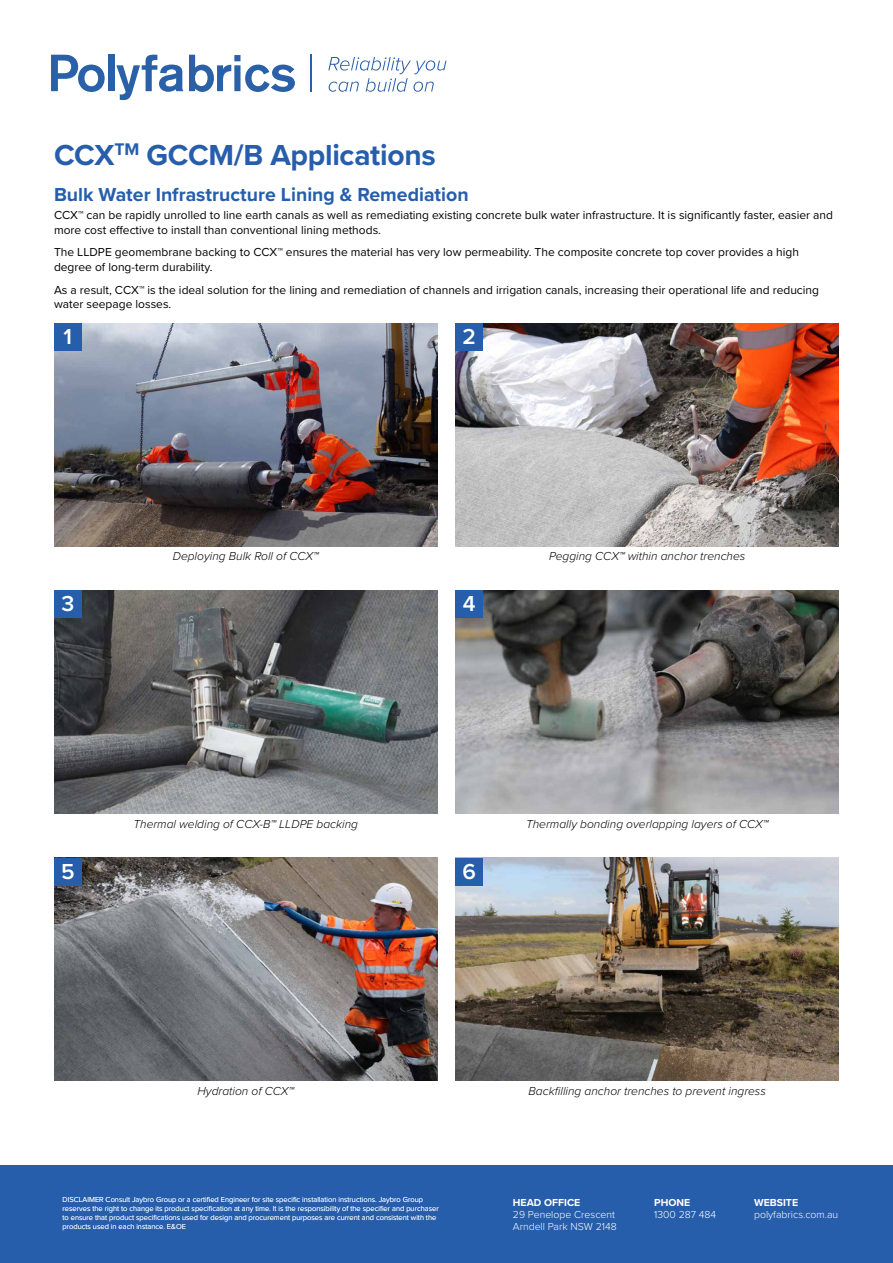
<style>
.page{position:relative;width:893px;height:1263px;background:#fff}
.page>*{position:absolute;margin:0;border:0;box-sizing:border-box;transform-origin:0 0}
.t1{font:700 30px "Proxima Nova";letter-spacing:-.01em;color:#265eac}
.t2{font:600 22.5px "Proxima Nova";color:#fff}
.t3{font:700 19.5px "Proxima Nova";color:#265eac}
.t4{font:12px/14.4px "Proxima Nova";color:#000}
.t5{font:italic 300 12px "Proxima Nova";color:#000}
.t6{font:300 10.5px/12px "Proxima Nova";color:#fff}
.t7{font:700 10.5px "Proxima Nova";color:#fff}
.t8{font:300 7.5px/9px "Proxima Nova";color:#fff}
</style>
<div class="page">
<svg style="left:51px;top:55px;width:54px;height:37px"></svg>
<div style="left:108px;top:55px;width:6px;height:36px;background:#2960a8"></div>
<svg style="left:116px;top:55px;width:67px;height:45px"></svg>
<svg style="left:189px;top:55px;width:106px;height:37px"></svg>
<hr style="left:310px;top:54px;width:2px;height:38px;background:#2960a8">
<svg style="left:328px;top:57px;width:118px;height:35px"></svg>
<div style="left:0;top:1165px;width:893px;height:98px;background:#265eac"></div>
<img style="left:54px;top:323px;width:383px;height:223px">
<img style="left:54px;top:590px;width:383px;height:223px">
<img style="left:54px;top:858px;width:383px;height:223px">
<img style="left:456px;top:323px;width:383px;height:223px">
<img style="left:455px;top:590px;width:384px;height:223px">
<img style="left:455px;top:858px;width:384px;height:223px">
<div style="left:54px;top:858px;width:28px;height:27px;background:#265eac"></div>
<div style="left:455px;top:858px;width:28px;height:27px;background:#265eac"></div>
<div style="left:54px;top:590px;width:28px;height:28px;background:#265eac"></div>
<div style="left:455px;top:590px;width:28px;height:28px;background:#265eac"></div>
<div style="left:54px;top:323px;width:28px;height:28px;background:#265eac"></div>
<div style="left:455px;top:323px;width:28px;height:28px;background:#265eac"></div>
<h1 class="t1" style="left:54px;top:132px;width:383px">CCX<sup>TM</sup> GCCM/B Applications</h1>
<h3 class="t3" style="left:54px;top:179px;width:416px">Bulk Water Infrastructure Lining &amp; Remediation</h3>
<p class="t4" style="left:54px;top:207px;width:781px">CCX™ can be rapidly unrolled to line earth canals as well as remediating existing concrete bulk water infrastructure. It is significantly faster, easier and more cost effective to install than conventional lining methods.</p>
<p class="t4" style="left:54px;top:245px;width:747px">The LLDPE geomembrane backing to CCX™ ensures the material has very low permeability. The composite concrete top cover provides a high degree of long-term durability.</p>
<p class="t4" style="left:54px;top:282px;width:767px">As a result, CCX™ is the ideal solution for the lining and remediation of channels and irrigation canals, increasing their operational life and reducing water seepage losses.</p>
<h2 class="t2" style="left:64px;top:320px;width:10px">1</h2>
<h2 class="t2" style="left:463px;top:320px;width:15px">2</h2>
<p class="t5" style="left:173px;top:547px;width:148px">Deploying Bulk Roll of CCX™</p>
<h2 class="t2" style="left:61px;top:587px;width:14px">3</h2>
<h2 class="t2" style="left:463px;top:587px;width:14px">4</h2>
<p class="t5" style="left:549px;top:547px;width:198px">Pegging CCX™ within anchor trenches</p>
<p class="t5" style="left:133px;top:815px;width:226px">Thermal welding of CCX-B™ LLDPE backing</p>
<h2 class="t2" style="left:61px;top:854px;width:15px">5</h2>
<h2 class="t2" style="left:462px;top:854px;width:15px">6</h2>
<p class="t5" style="left:526px;top:815px;width:244px">Thermally bonding overlapping layers of CCX™</p>
<p class="t5" style="left:197px;top:1082px;width:98px">Hydration of CCX™</p>
<p class="t8" style="left:63px;top:1194px;width:378px">DISCLAIMER Consult Jaybro Group or a certified Engineer for site specific installation instructions. Jaybro Group reserves the right to change its product specification at any time. It is the responsibility of the specifier and purchaser to ensure that product specifications used for design and procurement purposes are current and consistent with the products used in each instance. E&amp;OE</p>
<p class="t5" style="left:528px;top:1082px;width:239px">Backfilling anchor trenches to prevent ingress</p>
<p class="t7" style="left:513px;top:1194px;width:69px">HEAD OFFICE</p>
<p class="t6" style="left:513px;top:1208px;width:105px">29 Penelope Crescent<br>Arndell Park NSW 2148</p>
<p class="t7" style="left:654px;top:1194px;width:38px">PHONE</p>
<p class="t6" style="left:654px;top:1208px;width:63px">1300 287 484</p>
<p class="t7" style="left:754px;top:1194px;width:46px">WEBSITE</p>
<p class="t6" style="left:754px;top:1208px;width:86px">polyfabrics.com.au</p>
</div>
